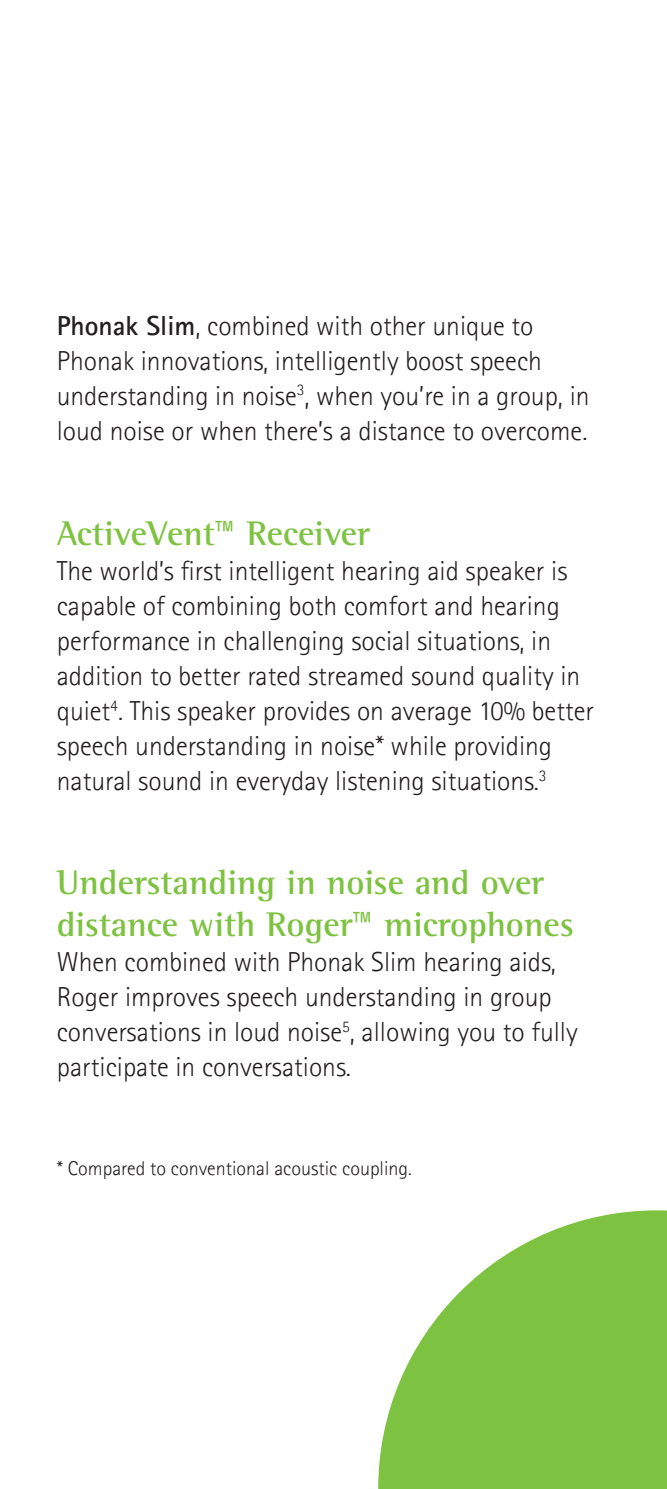
<style>
.page{position:relative;width:667px;height:1489px;background:#fff}
.page>*{position:absolute;margin:0;border:0;box-sizing:border-box;transform-origin:0 0}
.t1{font:700 35px/42px "Rotis Semifor Phonak";color:#7ec241}
.t2{font:300 27.5px/35px "Rotis Sansfor Phonak";color:#231f20}
.t3{font:300 20px "Rotis Sansfor Phonak";color:#231f20}
.s1{font-weight:700}
.s2{font-family:"Rotis Sansfor Phonak"}
</style>
<div class="page">
<svg style="left:378px;top:1210px;width:288px;height:278px;fill:#7ec241"></svg>
<p class="t2" style="left:57px;top:309px;width:534px"><span class="s1">Phonak Slim</span>, combined with other unique to Phonak innovations, intelligently boost speech understanding in noise<sup>3</sup>, when you’re in a group, in loud noise or when there’s a distance to overcome.</p>
<p class="t1" style="left:57px;top:515px;width:314px">ActiveVent<span class="s2">™</span> Receiver</p>
<p class="t2" style="left:57px;top:553px;width:538px">The world’s first intelligent hearing aid speaker is capable of combining both comfort and hearing performance in challenging social situations, in addition to better rated streamed sound quality in quiet<sup>4</sup>. This speaker provides on average 10% better speech understanding in noise* while providing natural sound in everyday listening situations.<sup>3</sup></p>
<p class="t1" style="left:57px;top:864px;width:518px">Understanding in noise and over distance with Roger<span class="s2">™</span> microphones</p>
<p class="t2" style="left:57px;top:945px;width:522px">When combined with Phonak Slim hearing aids, Roger improves speech understanding in group conversations in loud noise<sup>5</sup>, allowing you to fully participate in conversations.</p>
<p class="t3" style="left:57px;top:1159px;width:356px">* Compared to conventional acoustic coupling.</p>
</div>
